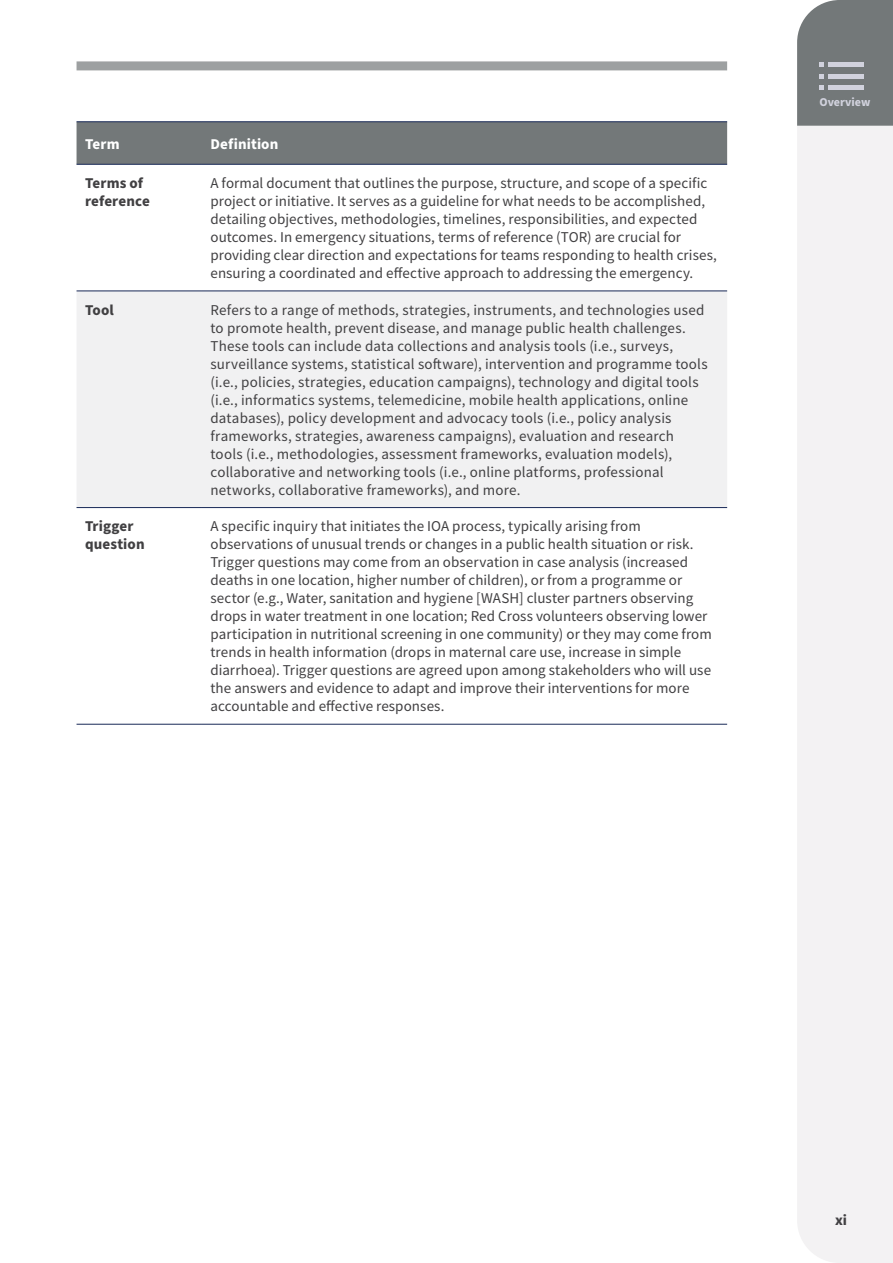
<style>
.page{position:relative;width:893px;height:1263px;background:#fff}
.page>*{position:absolute;margin:0;border:0;box-sizing:border-box;transform-origin:0 0}
.t1{font:15px/18px "Source Sans Pro";letter-spacing:.005em;color:#414042}
.t2{font:700 15px/18px "Source Sans Pro";letter-spacing:.005em;color:#414042}
.t3{font:700 15px "Source Sans Pro";letter-spacing:.005em;color:#fff}
.t4{font:700 12px "Source Sans Pro";color:#d1d2dd}
</style>
<div class="page">
<div style="left:77px;top:122px;width:650px;height:42px;background:#737879"></div>
<div style="left:77px;top:292px;width:650px;height:215px;background:#f1f1f2"></div>
<hr style="left:77px;top:121px;width:125px;height:1px;background:#182957">
<hr style="left:202px;top:121px;width:525px;height:1px;background:#182957">
<hr style="left:77px;top:164px;width:125px;height:1px;background:#182957">
<hr style="left:202px;top:164px;width:525px;height:1px;background:#182957">
<hr style="left:77px;top:291px;width:125px;height:1px;background:#182957">
<hr style="left:202px;top:291px;width:525px;height:1px;background:#182957">
<hr style="left:77px;top:507px;width:125px;height:1px;background:#182957">
<hr style="left:202px;top:507px;width:525px;height:1px;background:#182957">
<hr style="left:77px;top:724px;width:125px;height:1px;background:#182957">
<hr style="left:202px;top:724px;width:525px;height:1px;background:#182957">
<div style="left:797px;top:126px;width:96px;height:1137px;background:#f3f2f3"></div>
<svg style="left:797px;top:0;width:96px;height:126px;background:#7d8183"></svg>
<div style="left:77px;top:61px;width:650px;height:9px;background:#9da0a1"></div>
<p class="t3" style="left:85px;top:133px;width:36px">Term</p>
<p class="t3" style="left:210px;top:133px;width:69px">Definition</p>
<p class="t2" style="left:85px;top:175px;width:66px">Terms of reference</p>
<p class="t1" style="left:210px;top:174px;width:508px">A formal document that outlines the purpose, structure, and scope of a specific project or initiative. It serves as a guideline for what needs to be accomplished, detailing objectives, methodologies, timelines, responsibilities, and expected outcomes. In emergency situations, terms of reference (TOR) are crucial for providing clear direction and expectations for teams responding to health crises, ensuring a coordinated and effective approach to addressing the emergency.</p>
<p class="t2" style="left:85px;top:301px;width:30px">Tool</p>
<p class="t1" style="left:210px;top:301px;width:499px">Refers to a range of methods, strategies, instruments, and technologies used to promote health, prevent disease, and manage public health challenges.<br>These tools can include data collections and analysis tools (i.e., surveys, surveillance systems, statistical software), intervention and programme tools (i.e., policies, strategies, education campaigns), technology and digital tools (i.e., informatics systems, telemedicine, mobile health applications, online databases), policy development and advocacy tools (i.e., policy analysis frameworks, strategies, awareness campaigns), evaluation and research tools (i.e., methodologies, assessment frameworks, evaluation models), collaborative and networking tools (i.e., online platforms, professional networks, collaborative frameworks), and more.</p>
<p class="t2" style="left:85px;top:518px;width:61px">Trigger question</p>
<p class="t1" style="left:210px;top:517px;width:503px">A specific inquiry that initiates the IOA process, typically arising from observations of unusual trends or changes in a public health situation or risk.<br>Trigger questions may come from an observation in case analysis (increased deaths in one location, higher number of children), or from a programme or sector (e.g., Water, sanitation and hygiene [WASH] cluster partners observing drops in water treatment in one location; Red Cross volunteers observing lower participation in nutritional screening in one community) or they may come from trends in health information (drops in maternal care use, increase in simple diarrhoea). Trigger questions are agreed upon among stakeholders who will use the answers and evidence to adapt and improve their interventions for more accountable and effective responses.</p>
<p class="t4" style="left:819px;top:93px;width:52px">Overview</p>
<p class="t2" style="left:835px;top:1211px;width:14px">xi</p>
</div>
